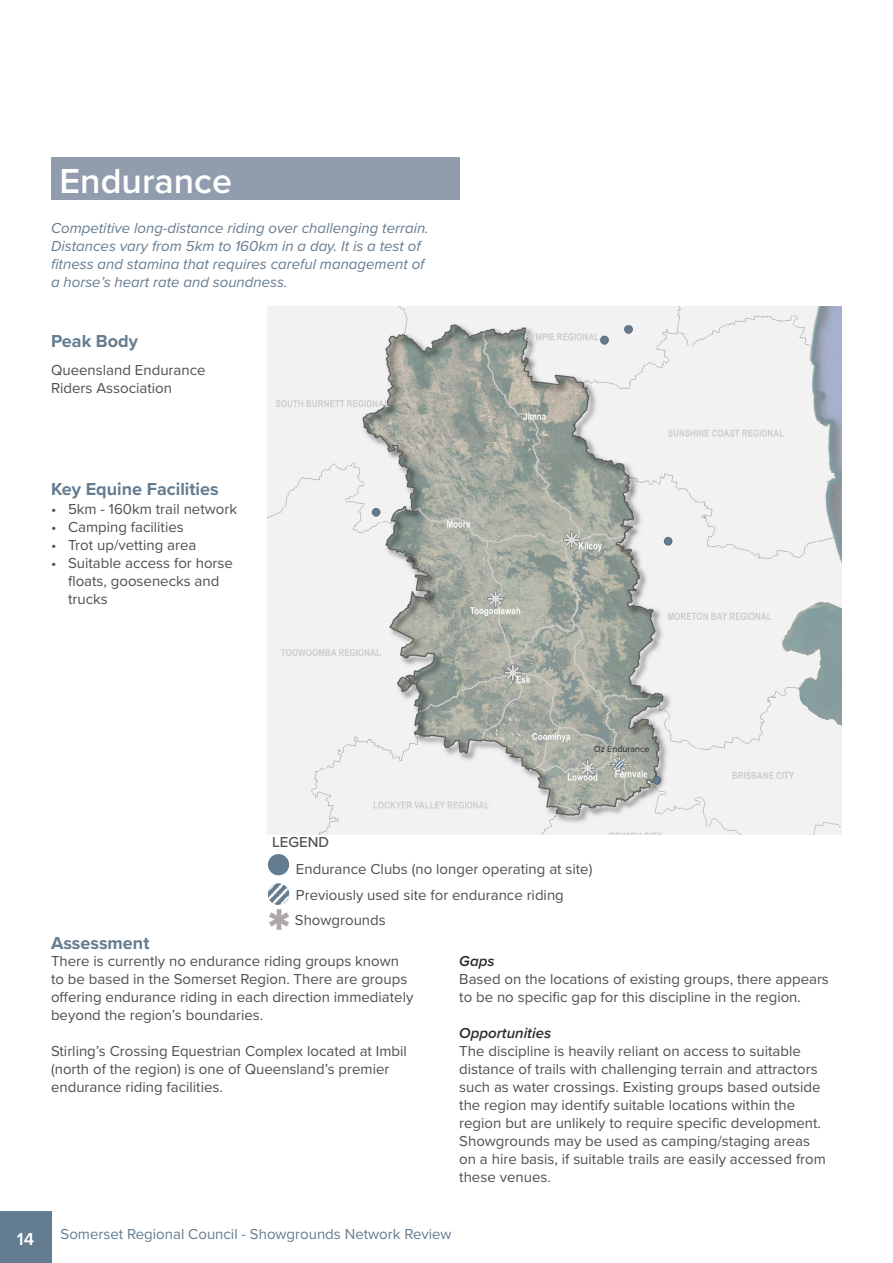
<style>
.page{position:relative;width:893px;height:1263px;background:#fff}
.page>*{position:absolute;margin:0;border:0;box-sizing:border-box;transform-origin:0 0}
.t1{font:900 61.5px "Proxima Nova";color:#aca7a9}
.t2{font:600 36px "Proxima Nova";color:#fff}
.t3{font:700 18px "Proxima Nova";color:#647c90}
.t4{font:600 18px "Proxima Nova";color:#fff}
.t5{font:15px/18px "Proxima Nova";color:#4e4f50}
.t6{font:italic 15px/18px "Proxima Nova";color:#647c90}
.t7{font:15px "Proxima Nova";color:#647c90}
.t8{font:italic 600 15px "Proxima Nova";color:#2c2c2c}
.t9{font:500 15px "Proxima Nova";color:#4e4f50}
.t10{font:9px "Proxima Nova";color:#2c2c2c}
</style>
<div class="page">
<div style="left:0;top:1212px;width:51px;height:51px;background:#647c90"></div>
<div style="left:51px;top:157px;width:408px;height:43px;background:#919cae"></div>
<img style="left:268px;top:306px;width:574px;height:529px">
<div style="left:268px;top:854px;width:21px;height:21px;background:#647c90;border-radius:50%"></div>
<img style="left:268px;top:883px;width:21px;height:22px;border-radius:11px">
<h2 class="t2" style="left:60px;top:154px;width:174px">Endurance</h2>
<p class="t6" style="left:51px;top:218px;width:379px">Competitive long-distance riding over challenging terrain.<br>Distances vary from 5km to 160km in a day. It is a test of fitness and stamina that requires careful management of a horse’s heart rate and soundness.</p>
<p class="t3" style="left:51px;top:328px;width:88px">Peak Body</p>
<p class="t5" style="left:51px;top:361px;width:156px">Queensland Endurance<br>Riders Association</p>
<p class="t3" style="left:51px;top:475px;width:169px">Key Equine Facilities</p>
<p class="t5" style="left:51px;top:499px;width:188px">• 5km - 160km trail network</p>
<p class="t5" style="left:51px;top:517px;width:134px">• Camping facilities</p>
<p class="t5" style="left:51px;top:535px;width:147px">• Trot up/vetting area</p>
<p class="t5" style="left:68px;top:553px;width:166px;text-indent:-17px">• Suitable access for horse floats, goosenecks and trucks</p>
<p class="t9" style="left:272px;top:830px;width:58px">LEGEND</p>
<p class="t10" style="left:594px;top:742px;width:57px">Oz Endurance</p>
<p class="t5" style="left:296px;top:859px;width:298px">Endurance Clubs (no longer operating at site)</p>
<p class="t5" style="left:295px;top:910px;width:92px">Showgrounds</p>
<p class="t5" style="left:296px;top:885px;width:269px">Previously used site for endurance riding</p>
<h1 class="t1" style="left:268px;top:884px;width:24px">*</h1>
<p class="t3" style="left:51px;top:929px;width:100px">Assessment</p>
<p class="t5" style="left:51px;top:951px;width:364px">There is currently no endurance riding groups known to be based in the Somerset Region. There are groups offering endurance riding in each direction immediately beyond the region’s boundaries.</p>
<p class="t5" style="left:51px;top:1041px;width:357px">Stirling’s Crossing Equestrian Complex located at Imbil (north of the region) is one of Queensland’s premier endurance riding facilities.</p>
<p class="t8" style="left:459px;top:950px;width:37px">Gaps</p>
<p class="t5" style="left:459px;top:969px;width:371px">Based on the locations of existing groups, there appears to be no specific gap for this discipline in the region.</p>
<p class="t8" style="left:459px;top:1022px;width:93px">Opportunities</p>
<p class="t5" style="left:459px;top:1041px;width:368px">The discipline is heavily reliant on access to suitable distance of trails with challenging terrain and attractors such as water crossings. Existing groups based outside the region may identify suitable locations within the region but are unlikely to require specific development.<br>Showgrounds may be used as camping/staging areas on a hire basis, if suitable trails are easily accessed from these venues.</p>
<p class="t4" style="left:17px;top:1225px;width:19px">14</p>
<p class="t7" style="left:61px;top:1223px;width:393px">Somerset Regional Council - Showgrounds Network Review</p>
</div>
